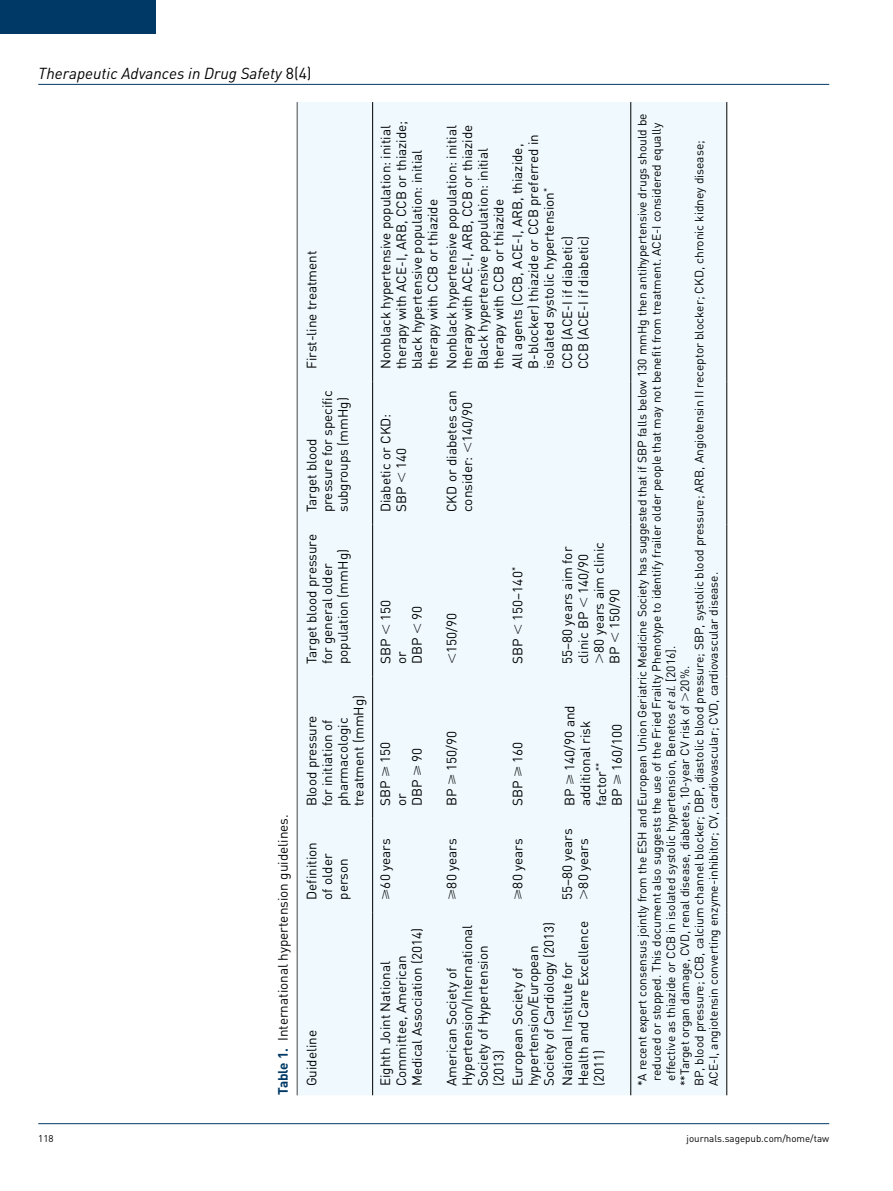
<style>
.page{position:relative;width:893px;height:1191px;background:#fff}
.page>*{position:absolute;margin:0;border:0;box-sizing:border-box;transform-origin:0 0}
.t1{font:italic 15.75px "DIN";color:#000}
.t2{font:13.5px/15.8px "DIN";color:#000}
.t3{font:12px "DIN";color:#000}
.t4{font:9.75px "DIN";color:#000}
.s1{font-style:normal}
.s2{font-weight:700;color:#003965}
.s3{font-style:italic}
</style>
<div class="page">
<hr style="left:38px;top:84px;width:791px;height:1px;background:#003965">
<div style="left:0;top:0;width:155px;height:34px;background:#003965"></div>
<hr style="left:38px;top:1123px;width:791px;height:1px;background:#003965">
<hr style="left:297px;top:102px;width:1px;height:993px;background:#000">
<div style="left:298px;top:102px;width:428px;height:993px;background:#eff9fe"></div>
<hr style="left:372px;top:912px;width:1px;height:183px;background:#000">
<hr style="left:372px;top:818px;width:1px;height:94px;background:#000">
<hr style="left:372px;top:676px;width:1px;height:142px;background:#000">
<hr style="left:372px;top:524px;width:1px;height:152px;background:#000">
<hr style="left:372px;top:381px;width:1px;height:143px;background:#000">
<hr style="left:372px;top:102px;width:1px;height:279px;background:#000">
<hr style="left:630px;top:912px;width:1px;height:183px;background:#000">
<hr style="left:630px;top:818px;width:1px;height:94px;background:#000">
<hr style="left:630px;top:676px;width:1px;height:142px;background:#000">
<hr style="left:630px;top:524px;width:1px;height:152px;background:#000">
<hr style="left:630px;top:381px;width:1px;height:143px;background:#000">
<hr style="left:630px;top:102px;width:1px;height:279px;background:#000">
<hr style="left:726px;top:912px;width:1px;height:183px;background:#000">
<hr style="left:726px;top:818px;width:1px;height:94px;background:#000">
<hr style="left:726px;top:676px;width:1px;height:142px;background:#000">
<hr style="left:726px;top:524px;width:1px;height:152px;background:#000">
<hr style="left:726px;top:381px;width:1px;height:143px;background:#000">
<hr style="left:726px;top:102px;width:1px;height:279px;background:#000">
<svg style="left:382px;top:625px;width:8px;height:9px"></svg>
<svg style="left:414px;top:624px;width:7px;height:9px"></svg>
<svg style="left:398px;top:473px;width:8px;height:9px"></svg>
<svg style="left:448px;top:654px;width:8px;height:9px"></svg>
<svg style="left:464px;top:443px;width:8px;height:9px"></svg>
<svg style="left:514px;top:625px;width:8px;height:9px"></svg>
<svg style="left:580px;top:889px;width:7px;height:9px"></svg>
<svg style="left:580px;top:598px;width:7px;height:9px"></svg>
<svg style="left:595px;top:654px;width:8px;height:9px"></svg>
<svg style="left:611px;top:633px;width:8px;height:9px"></svg>
<svg style="left:682px;top:693px;width:7px;height:8px"></svg>
<p class="t1" style="left:38px;top:63px;width:275px">Therapeutic Advances in Drug Safety <span class="s1">8(4)</span></p>
<p class="t2" style="left:303px;top:369px;width:120px;rotate:-90deg">First-line treatment</p>
<p class="t2" style="left:303px;top:512px;width:123px;rotate:-90deg">Target blood pressure for specific subgroups (mmHg)</p>
<p class="t2" style="left:303px;top:664px;width:132px;rotate:-90deg">Target blood pressure for general older population (mmHg)</p>
<p class="t2" style="left:303px;top:806px;width:113px;rotate:-90deg">Blood pressure<br>for initiation of pharmacologic treatment (mmHg)</p>
<p class="t2" style="left:268px;top:1086px;width:274px;line-height:28.5px;text-indent:-9px;rotate:-90deg"><span class="s2">Table 1.</span> International hypertension guidelines.<br>Guideline</p>
<p class="t2" style="left:303px;top:899px;width:59px;rotate:-90deg">Definition of older person</p>
<p class="t2" style="left:377px;top:369px;width:250px;rotate:-90deg">Nonblack hypertensive population: initial therapy with ACE-I, ARB, CCB or thiazide; black hypertensive population: initial therapy with CCB or thiazide</p>
<p class="t2" style="left:443px;top:369px;width:246px;rotate:-90deg">Nonblack hypertensive population: initial therapy with ACE-I, ARB, CCB or thiazide Black hypertensive population: initial therapy with CCB or thiazide</p>
<p class="t2" style="left:509px;top:369px;width:237px;rotate:-90deg">All agents (CCB, ACE-I, ARB, thiazide,<br>B-blocker) thiazide or CCB preferred in isolated systolic hypertension<sup>*</sup></p>
<p class="t2" style="left:559px;top:369px;width:135px;rotate:-90deg">CCB (ACE-I if diabetic)<br>CCB (ACE-I if diabetic)</p>
<p class="t2" style="left:377px;top:512px;width:100px;rotate:-90deg">Diabetic or CKD:<br>SBP</p>
<p class="t2" style="left:393px;top:469px;width:23px;rotate:-90deg">140</p>
<p class="t2" style="left:377px;top:621px;width:23px;rotate:-90deg">150</p>
<p class="t2" style="left:377px;top:664px;width:27px;rotate:-90deg">SBP</p>
<p class="t2" style="left:409px;top:619px;width:16px;rotate:-90deg">90</p>
<p class="t2" style="left:393px;top:664px;width:28px;rotate:-90deg">or<br>DBP</p>
<p class="t2" style="left:377px;top:806px;width:66px;rotate:-90deg">SBP ⩾ 150 or<br>DBP ⩾ 90</p>
<p class="t2" style="left:377px;top:899px;width:63px;rotate:-90deg">⩾60 years</p>
<p class="t2" style="left:377px;top:1086px;width:160px;rotate:-90deg">Eighth Joint National<br>Committee, American<br>Medical Association (2014)</p>
<p class="t2" style="left:443px;top:512px;width:123px;rotate:-90deg">CKD or diabetes can consider: 140/90</p>
<p class="t2" style="left:443px;top:653px;width:42px;rotate:-90deg">150/90</p>
<p class="t2" style="left:443px;top:806px;width:77px;rotate:-90deg">BP ⩾ 150/90</p>
<p class="t2" style="left:443px;top:899px;width:63px;rotate:-90deg">⩾80 years</p>
<p class="t2" style="left:509px;top:621px;width:55px;rotate:-90deg">150–140<sup>*</sup></p>
<p class="t2" style="left:509px;top:664px;width:27px;rotate:-90deg">SBP</p>
<p class="t2" style="left:509px;top:806px;width:66px;rotate:-90deg">SBP ⩾ 160</p>
<p class="t2" style="left:509px;top:899px;width:63px;rotate:-90deg">⩾80 years</p>
<p class="t2" style="left:575px;top:593px;width:42px;rotate:-90deg">140/90</p>
<p class="t2" style="left:591px;top:653px;width:112px;rotate:-90deg">80 years aim clinic</p>
<p class="t2" style="left:559px;top:664px;width:119px;rotate:-90deg">55–80 years aim for clinic BP</p>
<p class="t2" style="left:606px;top:628px;width:42px;rotate:-90deg">150/90</p>
<p class="t2" style="left:606px;top:664px;width:19px;rotate:-90deg">BP</p>
<p class="t2" style="left:561px;top:806px;width:102px;rotate:-90deg">BP ⩾ 140/90 and additional risk factor<sup>**<br></sup>BP ⩾ 160/100</p>
<p class="t2" style="left:559px;top:899px;width:73px;text-align:center;rotate:-90deg">55–80 years<br>80 years</p>
<p class="t2" style="left:559px;top:1086px;width:167px;rotate:-90deg">National Institute for<br>Health and Care Excellence (2011)</p>
<p class="t2" style="left:509px;top:1086px;width:166px;rotate:-90deg">European Society of hypertension/European<br>Society of Cardiology (2013)</p>
<p class="t2" style="left:443px;top:1086px;width:163px;rotate:-90deg">American Society of<br>Hypertension/International<br>Society of Hypertension (2013)</p>
<p class="t3" style="left:635px;top:1086px;width:974px;rotate:-90deg">*A recent expert consensus jointly from the ESH and European Union Geriatric Medicine Society has suggested that if SBP falls below 130 mmHg then antihypertensive drugs should be</p>
<p class="t3" style="left:649px;top:1080px;width:959px;rotate:-90deg">reduced or stopped. This document also suggests the use of the Fried Frailty Phenotype to identify frailer older people that may not benefit from treatment. ACE-I considered equally</p>
<p class="t3" style="left:692px;top:1086px;width:947px;rotate:-90deg">BP, blood pressure; CCB, calcium channel blocker; DBP, diastolic blood pressure; SBP, systolic blood pressure; ARB, Angiotensin II receptor blocker; CKD, chronic kidney disease;</p>
<p class="t3" style="left:706px;top:1086px;width:516px;rotate:-90deg">ACE-I, angiotensin converting enzyme-inhibitor; CV, cardiovascular; CVD, cardiovascular disease.</p>
<p class="t3" style="left:663px;top:1080px;width:436px;rotate:-90deg">effective as thiazide or CCB in isolated systolic hypertension, Benetos <span class="s3">et al.</span> [2016].</p>
<p class="t3" style="left:677px;top:1086px;width:421px;rotate:-90deg">**Target organ damage, CVD, renal disease, diabetes, 10-year CV risk of 20%.</p>
<p class="t4" style="left:38px;top:1132px;width:17px">118</p>
<p class="t4" style="left:687px;top:1132px;width:144px">journals.sagepub.com/home/taw</p>
</div>
